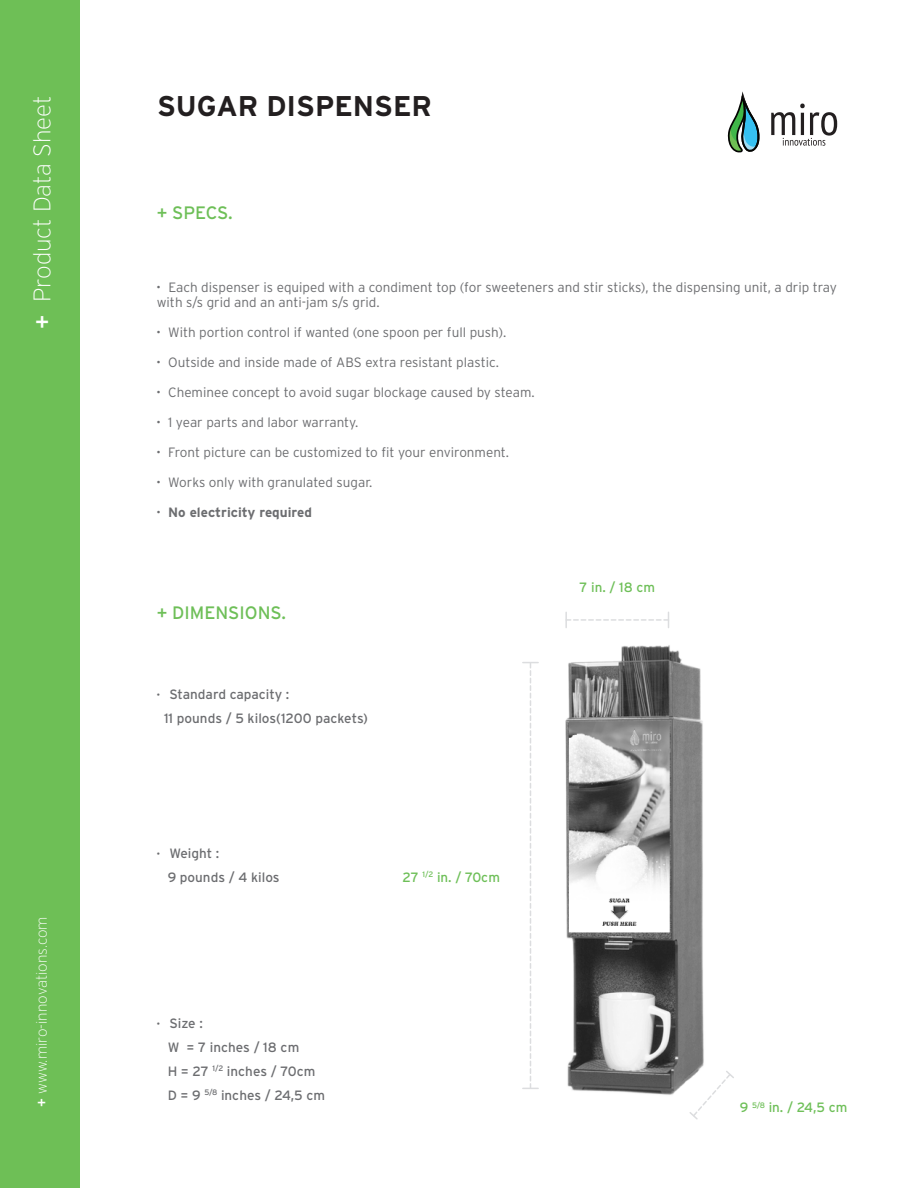
<style>
.page{position:relative;width:918px;height:1188px;background:#fff}
.page>*{position:absolute;margin:0;border:0;box-sizing:border-box;transform-origin:0 0}
.t1{font:700 28.5px "Interstate";color:#231f20}
.t2{font:200 24px "Interstate";color:#fff}
.t3{font:18px "Interstate";color:#6ebf58}
.t4{font:200 15px "Interstate";color:#fff}
.t5{font:300 13.5px/15px "Interstate";color:#6c6d70}
.t6{font:13.5px "Interstate";color:#6c6d70}
.t7{font:13.5px "Interstate";color:#6ebf58}
.t8{font:700 13.5px "Interstate";color:#6c6d70}
.t9{font:7.8px "Interstate";color:#6ebf58}
.s1{font-weight:400}
.s2{font-weight:700}
.s3{font-weight:700;font-size:12px}
.s4{font-size:13.5px}
</style>
<div class="page">
<img style="left:565px;top:645px;width:139px;height:450px">
<svg style="left:771px;top:104px;width:66px;height:42px"></svg>
<svg style="left:727px;top:91px;width:33px;height:62px"></svg>
<div style="left:1px;top:0;width:79px;height:1188px;background:#6ebf56"></div>
<svg style="left:565px;top:612px;width:104px;height:16px"></svg>
<svg style="left:523px;top:662px;width:15px;height:427px"></svg>
<svg style="left:688px;top:1069px;width:46px;height:51px"></svg>
<p class="t2" style="left:29px;top:329px;width:235px;rotate:-90deg"><span class="s1">+</span> Product Data Sheet</p>
<p class="t4" style="left:33px;top:1107px;width:192px;rotate:-90deg"><span class="s1">+</span> www.miro-innovations.com</p>
<p class="t1" style="left:157px;top:90px;width:276px">SUGAR DISPENSER</p>
<p class="t3" style="left:157px;top:203px;width:78px">+ SPECS.</p>
<p class="t5" style="left:157px;top:280px;width:682px"><span class="s2">·</span> Each dispenser is equiped with a condiment top (for sweeteners and stir sticks), the dispensing unit, a drip tray with s/s grid and an anti-jam s/s grid.</p>
<p class="t5" style="left:157px;top:325px;width:351px"><span class="s2">·</span> With portion control if wanted (one spoon per full push).</p>
<p class="t5" style="left:157px;top:355px;width:344px"><span class="s2">·</span> Outside and inside made of ABS extra resistant plastic.</p>
<p class="t5" style="left:157px;top:385px;width:379px"><span class="s2">·</span> Cheminee concept to avoid sugar blockage caused by steam.</p>
<p class="t5" style="left:157px;top:415px;width:203px"><span class="s2">·</span> 1 year parts and labor warranty.</p>
<p class="t5" style="left:157px;top:445px;width:354px"><span class="s2">·</span> Front picture can be customized to fit your environment.</p>
<p class="t5" style="left:157px;top:475px;width:217px"><span class="s2">·</span> Works only with granulated sugar.</p>
<p class="t8" style="left:157px;top:505px;width:157px">· No electricity required</p>
<p class="t3" style="left:157px;top:603px;width:131px">+ DIMENSIONS.</p>
<p class="t6" style="left:157px;top:687px;width:134px"><span class="s3">·</span> Standard capacity :</p>
<p class="t6" style="left:164px;top:711px;width:206px">11 pounds / 5 kilos(1200 packets)</p>
<p class="t6" style="left:157px;top:846px;width:64px"><span class="s3">·</span> Weight :</p>
<p class="t6" style="left:168px;top:870px;width:113px">9 pounds / 4 kilos</p>
<p class="t7" style="left:403px;top:869px;width:99px">27 <sup>1/2</sup> in. / 70cm</p>
<p class="t6" style="left:157px;top:1015px;width:48px"><span class="s3">·</span> Size :</p>
<p class="t6" style="left:168px;top:1039px;width:133px">W = 7 inches / 18 cm</p>
<p class="t6" style="left:168px;top:1063px;width:149px">H = 27 <sup>1/2</sup> inches / 70cm</p>
<p class="t6" style="left:168px;top:1087px;width:159px">D = 9 <sup>5/8</sup> inches / 24,5 cm</p>
<p class="t7" style="left:580px;top:580px;width:77px">7 in. / 18 cm</p>
<p class="t9" style="left:740px;top:1100px;width:27px"><span class="s4">9</span> 5/8</p>
<p class="t7" style="left:769px;top:1100px;width:80px">in. / 24,5 cm</p>
</div>
